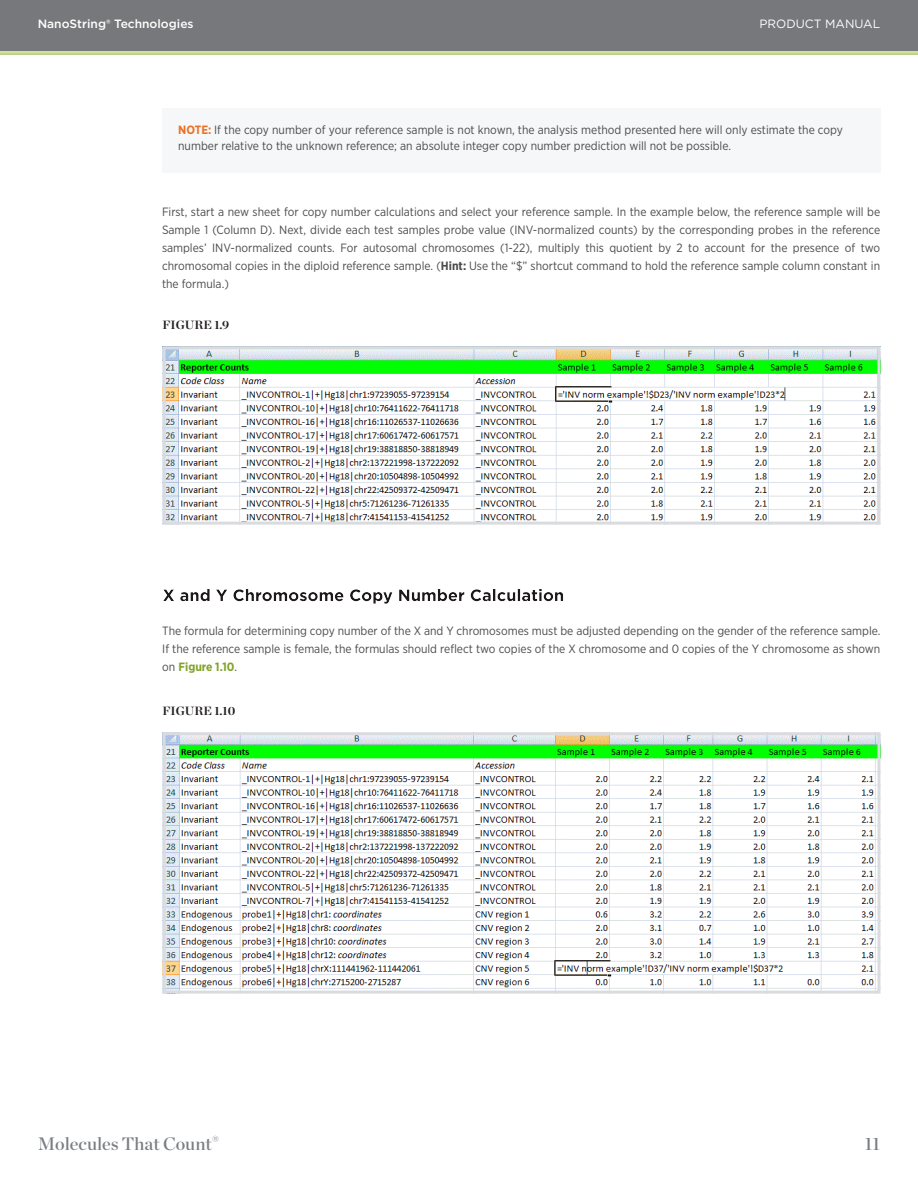
<style>
.page{position:relative;width:918px;height:1188px;background:#fff}
.page>*{position:absolute;margin:0;border:0;box-sizing:border-box;transform-origin:0 0}
.t1{font:18px "Chronicle Display Semi";color:#7a7e83}
.Body_Text{font:12px/18px "Gotham Narrow";color:#4b4c4d;text-align:justify}
.t2{font:500 12px "Gotham";color:#fff}
.t3{font:700 12px "Chronicle Display";color:#231f20}
.t4{font:12px "Gotham";color:#fff}
.s1{font-weight:700;color:#eb7125}
.s2{font-weight:700}
.s3{font-weight:700;color:#81a32a}
.s4{font-size:19.5px;color:#8b8f94}
</style>
<div class="page">
<div style="left:0;top:0;width:918px;height:51px;background:#76787b"></div>
<div style="left:0;top:51px;width:918px;height:6px;background:#231f20;opacity:.1"></div>
<div style="left:162px;top:108px;width:718px;height:65px;background:#f6f7f8"></div>
<img style="left:167px;top:350px;width:709px;height:171px">
<div style="left:163px;top:346px;width:717px;height:179px;border:3px solid #d9dbde"></div>
<img style="left:167px;top:736px;width:709px;height:254px">
<div style="left:163px;top:732px;width:717px;height:262px;border:3px solid #d9dbde"></div>
<div style="left:158px;top:583px;width:723px;height:45px;background:#231f20;opacity:.25"></div>
<p class="t2" style="left:38px;top:16px;width:157px">NanoString® Technologies</p>
<p class="t4" style="left:759px;top:16px;width:122px">PRODUCT MANUAL</p>
<p class="Body_Text" style="left:178px;top:121px;width:666px;line-height:16.5px"><span class="s1">NOTE:</span> If the copy number of your reference sample is not known, the analysis method presented here will only estimate the copy number relative to the unknown reference; an absolute integer copy number prediction will not be possible.</p>
<p class="Body_Text" style="left:162px;top:202px;width:720px">First, start a new sheet for copy number calculations and select your reference sample. In the example below, the reference sample will be Sample 1 (Column D). Next, divide each test samples probe value (INV-normalized counts) by the corresponding probes in the reference samples’ INV-normalized counts. For autosomal chromosomes (1-22), multiply this quotient by 2 to account for the presence of two chromosomal copies in the diploid reference sample. (<span class="s2">Hint:</span> Use the “$” shortcut command to hold the reference sample column constant in the formula.)</p>
<p class="t3" style="left:163px;top:315px;width:68px">FIGURE 1.9</p>
<p class="Body_Text" style="left:162px;top:622px;width:720px">The formula for determining copy number of the X and Y chromosomes must be adjusted depending on the gender of the reference sample.<br>If the reference sample is female, the formulas should reflect two copies of the X chromosome and 0 copies of the Y chromosome as shown on <span class="s3">Figure 1.10</span>.</p>
<p class="t3" style="left:163px;top:701px;width:74px">FIGURE 1.10</p>
<h1 class="t1" style="left:38px;top:1129px;width:183px">Molecules That Count<span class="s4">®</span></h1>
<h1 class="t1" style="left:865px;top:1129px;width:17px">11</h1>
</div>
